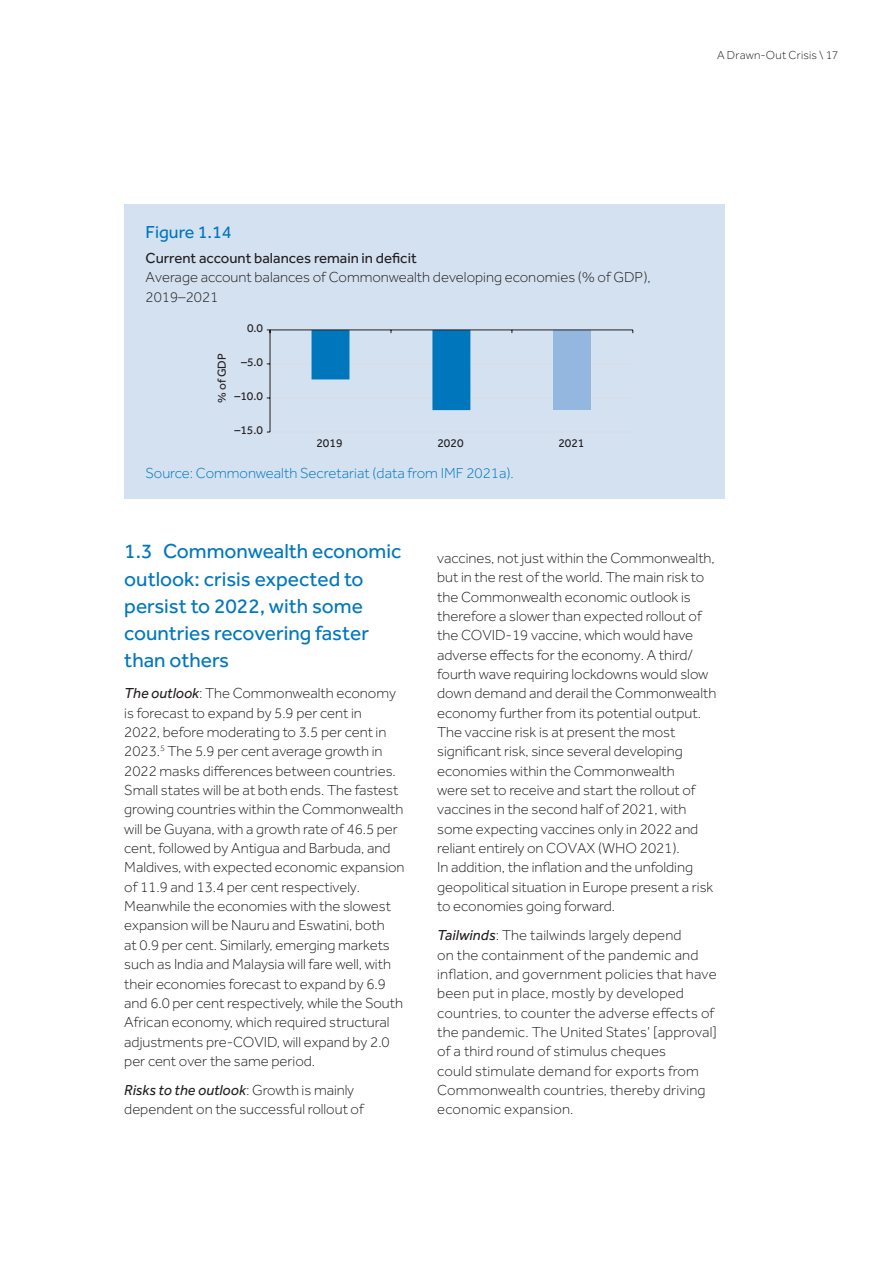
<style>
.page{position:relative;width:893px;height:1263px;background:#fff}
.page>*{position:absolute;margin:0;border:0;box-sizing:border-box;transform-origin:0 0}
.t1{font:21px/27px "Effra";color:#0077bd}
.t2{font:18px "Effra";color:#0077bd}
.t3{font:300 15px/19.4px "Effra";color:#231f20}
.t4{font:300 15px "Effra";color:#0077bd}
.t5{font:15px "Effra";color:#231f20}
.t6{font:12px "Effra";color:#231f20}
.t7{font:300 12px "Effra";letter-spacing:.015em;color:#231f20}
.s1{font-weight:400;font-style:italic}
</style>
<div class="page">
<div style="left:124px;top:205px;width:601px;height:294px;background:#d4e1f1"></div>
<hr style="left:270px;top:432px;width:363px;height:1px;background:#dcdddf">
<hr style="left:270px;top:398px;width:363px;height:1px;background:#dcdddf">
<hr style="left:270px;top:363px;width:363px;height:1px;background:#dcdddf">
<div style="left:553px;top:330px;width:38px;height:80px;background:#94b7df"></div>
<hr style="left:270px;top:330px;width:1px;height:102px;background:#231f20">
<hr style="left:270px;top:330px;width:363px;height:1px;background:#231f20">
<svg style="left:312px;top:330px;width:158px;height:80px"></svg>
<p class="t2" style="left:146px;top:222px;width:88px">Figure 1.14</p>
<p class="t5" style="left:146px;top:249px;width:273px">Current account balances remain in deficit</p>
<p class="t3" style="left:146px;top:268px;width:507px">Average account balances of Commonwealth developing economies (% of GDP),<br>2019–2021</p>
<p class="t6" style="left:247px;top:321px;width:18px">0.0</p>
<p class="t6" style="left:215px;top:403px;width:51px;rotate:-90deg">% of GDP</p>
<p class="t6" style="left:241px;top:355px;width:24px">–5.0</p>
<p class="t6" style="left:234px;top:389px;width:30px">–10.0</p>
<p class="t6" style="left:234px;top:423px;width:30px">–15.0</p>
<p class="t6" style="left:316px;top:436px;width:28px">2019</p>
<p class="t6" style="left:437px;top:436px;width:28px">2020</p>
<p class="t6" style="left:558px;top:436px;width:28px">2021</p>
<p class="t4" style="left:146px;top:464px;width:370px">Source: Commonwealth Secretariat (data from IMF 2021a).</p>
<p class="t7" style="left:717px;top:48px;width:123px">A Drawn-Out Crisis \ 17</p>
<h1 class="t1" style="left:124px;top:538px;width:279px">1.3 Commonwealth economic outlook: crisis expected to persist to 2022, with some countries recovering faster than others</h1>
<p class="t3" style="left:124px;top:683px;width:282px"><span class="s1">The outlook</span>: The Commonwealth economy is forecast to expand by 5.9 per cent in<br>2022, before moderating to 3.5 per cent in 2023.<sup>5</sup> The 5.9 per cent average growth in 2022 masks differences between countries.<br>Small states will be at both ends. The fastest growing countries within the Commonwealth will be Guyana, with a growth rate of 46.5 per cent, followed by Antigua and Barbuda, and Maldives, with expected economic expansion of 11.9 and 13.4 per cent respectively.<br>Meanwhile the economies with the slowest expansion will be Nauru and Eswatini, both<br>at 0.9 per cent. Similarly, emerging markets such as India and Malaysia will fare well, with their economies forecast to expand by 6.9 and 6.0 per cent respectively, while the South African economy, which required structural adjustments pre-COVID, will expand by 2.0 per cent over the same period.</p>
<p class="t3" style="left:124px;top:1080px;width:241px"><span class="s1">Risks to the outlook</span>: Growth is mainly dependent on the successful rollout of</p>
<p class="t3" style="left:437px;top:548px;width:281px">vaccines, not just within the Commonwealth, but in the rest of the world. The main risk to the Commonwealth economic outlook is therefore a slower than expected rollout of the COVID-19 vaccine, which would have adverse effects for the economy. A third/ fourth wave requiring lockdowns would slow down demand and derail the Commonwealth economy further from its potential output.<br>The vaccine risk is at present the most significant risk, since several developing economies within the Commonwealth<br>were set to receive and start the rollout of vaccines in the second half of 2021, with some expecting vaccines only in 2022 and reliant entirely on COVAX (WHO 2021).<br>In addition, the inflation and the unfolding geopolitical situation in Europe present a risk to economies going forward.</p>
<p class="t3" style="left:437px;top:925px;width:281px"><span class="s1">Tailwinds</span>: The tailwinds largely depend<br>on the containment of the pandemic and inflation, and government policies that have been put in place, mostly by developed countries, to counter the adverse effects of the pandemic. The United States’ [approval] of a third round of stimulus cheques<br>could stimulate demand for exports from Commonwealth countries, thereby driving economic expansion.</p>
</div>
